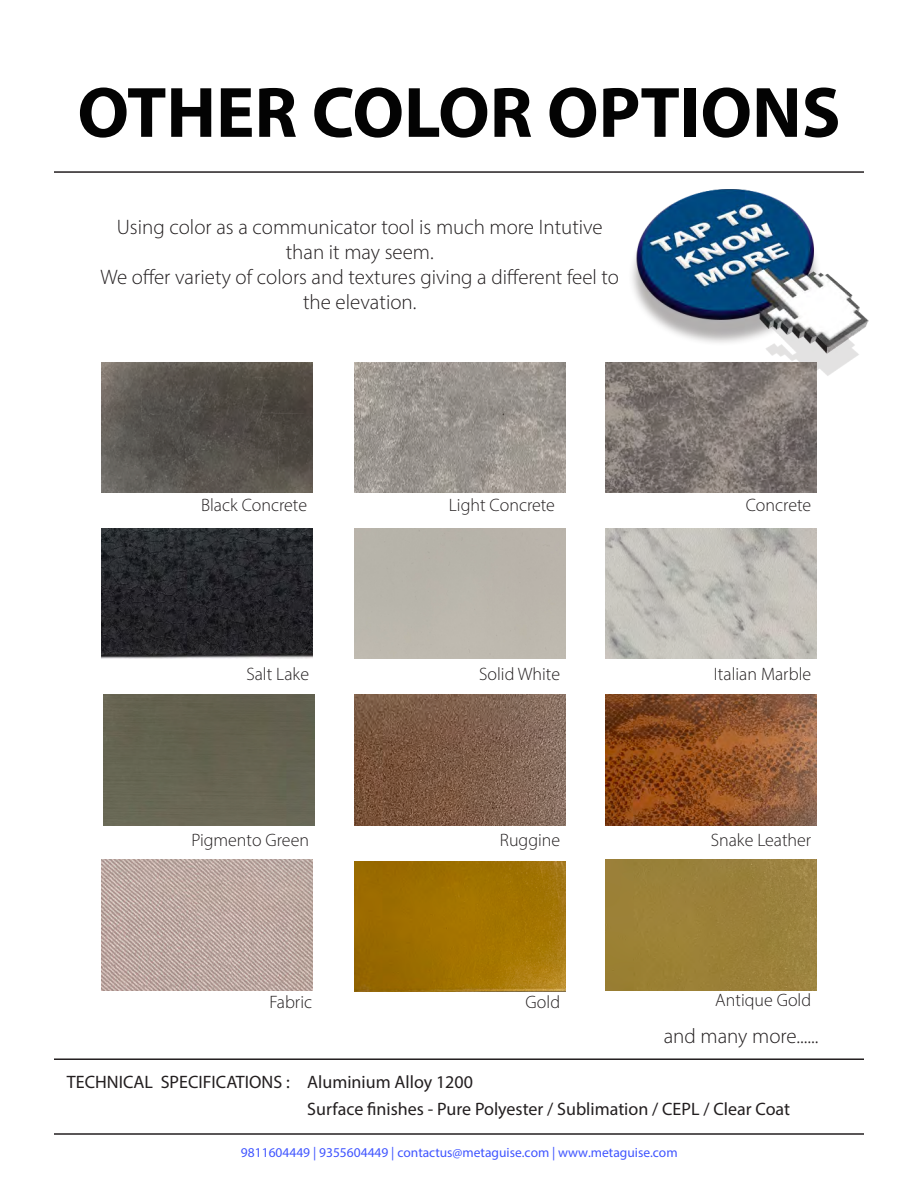
<style>
.page{position:relative;width:918px;height:1188px;background:#fff}
.page>*{position:absolute;margin:0;border:0;box-sizing:border-box;transform-origin:0 0}
.t1{font:700 72px "Myriad Pro";color:#000}
.t2{font:300 21px/25.2px "Myriad Pro";color:#231f20;text-align:center}
.t3{font:300 18px "Myriad Pro";color:#231f20}
.t4{font:18px "Myriad Pro";color:#231f20}
.t5{font:13.5px "Myriad Pro";color:#4055ff}
</style>
<div class="page">
<img style="left:355px;top:695px;width:210px;height:130px">
<img style="left:606px;top:860px;width:210px;height:130px">
<img style="left:355px;top:861px;width:210px;height:131px">
<img style="left:606px;top:528px;width:210px;height:131px">
<img style="left:355px;top:362px;width:210px;height:131px">
<img style="left:606px;top:392px;width:210px;height:101px">
<hr style="left:54px;top:1133px;width:810px;height:2px;background:#231f20">
<hr style="left:54px;top:1058px;width:810px;height:2px;background:#231f20">
<div style="left:104px;top:695px;width:210px;height:130px;background:#656351"></div>
<img style="left:606px;top:695px;width:210px;height:130px">
<img style="left:102px;top:860px;width:210px;height:130px">
<img style="left:102px;top:362px;width:210px;height:131px">
<img style="left:102px;top:528px;width:210px;height:131px">
<hr style="left:54px;top:171px;width:810px;height:2px;background:#231f20">
<img style="left:580px;top:171px;width:289px;height:221px">
<h1 class="t1" style="left:77px;top:66px;width:765px">OTHER COLOR OPTIONS</h1>
<p class="t2" style="left:117px;top:214px;width:487px">Using color as a communicator tool is much more Intutive than it may seem.</p>
<p class="t2" style="left:100px;top:264px;width:520px">We offer variety of colors and textures giving a different feel to the elevation.</p>
<p class="t3" style="left:201px;top:494px;width:108px">Black Concrete</p>
<p class="t3" style="left:449px;top:494px;width:108px">Light Concrete</p>
<p class="t3" style="left:746px;top:494px;width:67px">Concrete</p>
<p class="t3" style="left:246px;top:663px;width:64px">Salt Lake</p>
<p class="t3" style="left:479px;top:663px;width:83px">Solid White</p>
<p class="t3" style="left:714px;top:663px;width:99px">Italian Marble</p>
<p class="t3" style="left:191px;top:830px;width:119px">Pigmento Green</p>
<p class="t3" style="left:500px;top:830px;width:62px">Ruggine</p>
<p class="t3" style="left:711px;top:830px;width:102px">Snake Leather</p>
<p class="t3" style="left:269px;top:991px;width:44px">Fabric</p>
<p class="t3" style="left:526px;top:991px;width:36px">Gold</p>
<p class="t3" style="left:715px;top:989px;width:97px">Antique Gold</p>
<p class="t2" style="left:664px;top:1023px;width:156px">and many more......</p>
<p class="t4" style="left:67px;top:1071px;width:224px">TECHNICAL SPECIFICATIONS :</p>
<p class="t4" style="left:307px;top:1071px;width:167px">Aluminium Alloy 1200</p>
<p class="t4" style="left:307px;top:1098px;width:484px">Surface finishes - Pure Polyester / Sublimation / CEPL / Clear Coat</p>
<p class="t5" style="left:241px;top:1144px;width:438px">9811604449 | 9355604449 | contactus@metaguise.com | www.metaguise.com</p>
</div>
